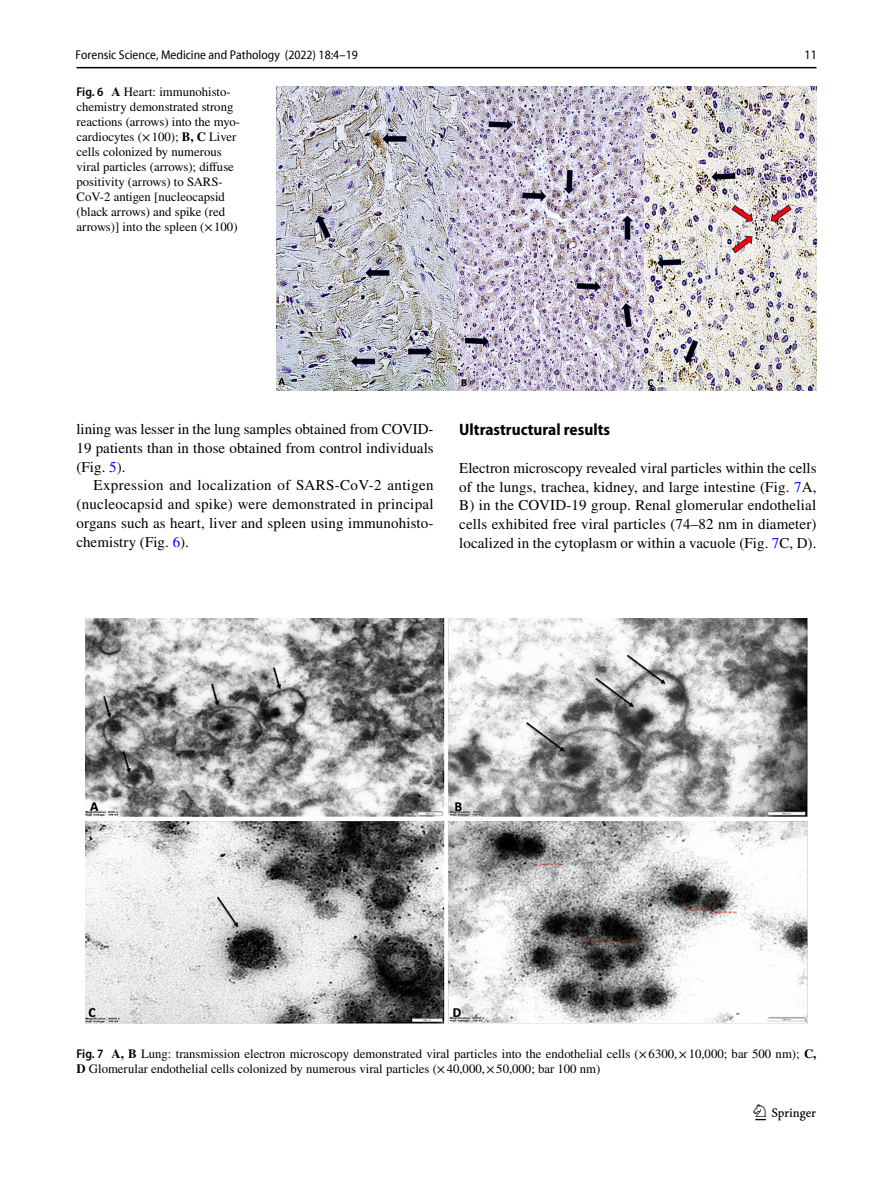
<style>
.page{position:relative;width:893px;height:1187px;background:#fff}
.page>*{position:absolute;margin:0;border:0;box-sizing:border-box;transform-origin:0 0}
.t1{font:22.5px "Springnew Regular 3";color:#000}
.t2{font:700 semi-condensed 16.5px "Myriad Pro";color:#000}
.t3{font:15px/18.8px "STIX";letter-spacing:.005em;color:#000;text-align:justify}
.t4{font:12.75px/15px "STIX";color:#000}
.t5{font:semi-condensed 12.75px "Myriad Pro Unic";color:#000}
.s1{font-family:"Myriad Pro";font-weight:600;font-stretch:semi-condensed}
.s2{font-weight:700}
.s3{color:#00f}
</style>
<div class="page">
<hr style="left:77px;top:67px;width:739px;height:1px;background:#000">
<img style="left:276px;top:87px;width:540px;height:303px">
<img style="left:85px;top:618px;width:723px;height:405px">
<p class="t5" style="left:76px;top:50px;width:284px">Forensic Science, Medicine and Pathology (2022) 18:4–19</p>
<p class="t5" style="left:805px;top:50px;width:14px">11</p>
<p class="t4" style="left:77px;top:85px;width:165px"><span class="s1">Fig. 6</span> <span class="s2">A</span> Heart: immunohisto&shy;chemistry demonstrated strong reactions (arrows) into the myo&shy;cardiocytes (×100); <span class="s2">B, C</span> Liver cells colonized by numerous viral particles (arrows); diffuse positivity (arrows) to SARS-<br>CoV-2 antigen [nucleocapsid (black arrows) and spike (red arrows)] into the spleen (×100)</p>
<p class="t3" style="left:77px;top:421px;width:359px">lining was lesser in the lung samples obtained from COVID-19 patients than in those obtained from control individuals (Fig. <span class="s3">5</span>).</p>
<p class="t3" style="left:77px;top:477px;width:359px;text-indent:17px">Expression and localization of SARS-CoV-2 antigen (nucleocapsid and spike) were demonstrated in principal organs such as heart, liver and spleen using immunohisto&shy;chemistry (Fig. <span class="s3">6</span>).</p>
<p class="t2" style="left:459px;top:420px;width:152px">Ultrastructural results</p>
<p class="t3" style="left:459px;top:459px;width:359px">Electron microscopy revealed viral particles within the cells of the lungs, trachea, kidney, and large intestine (Fig. <span class="s3">7</span>A, B) in the COVID-19 group. Renal glomerular endothelial cells exhibited free viral particles (74–82 nm in diameter) localized in the cytoplasm or within a vacuole (Fig. <span class="s3">7</span>C, D).</p>
<p class="t4" style="left:77px;top:1047px;width:741px"><span class="s1">Fig. 7</span> <span class="s2">A, B</span> Lung: transmission electron microscopy demonstrated viral particles into the endothelial cells (×6300,×10,000; bar 500 nm); <span class="s2">C,<br>D</span> Glomerular endothelial cells colonized by numerous viral particles (×40,000,×50,000; bar 100 nm)</p>
<h1 class="t1" style="left:755px;top:1104px;width:62px">1 3</h1>
</div>
